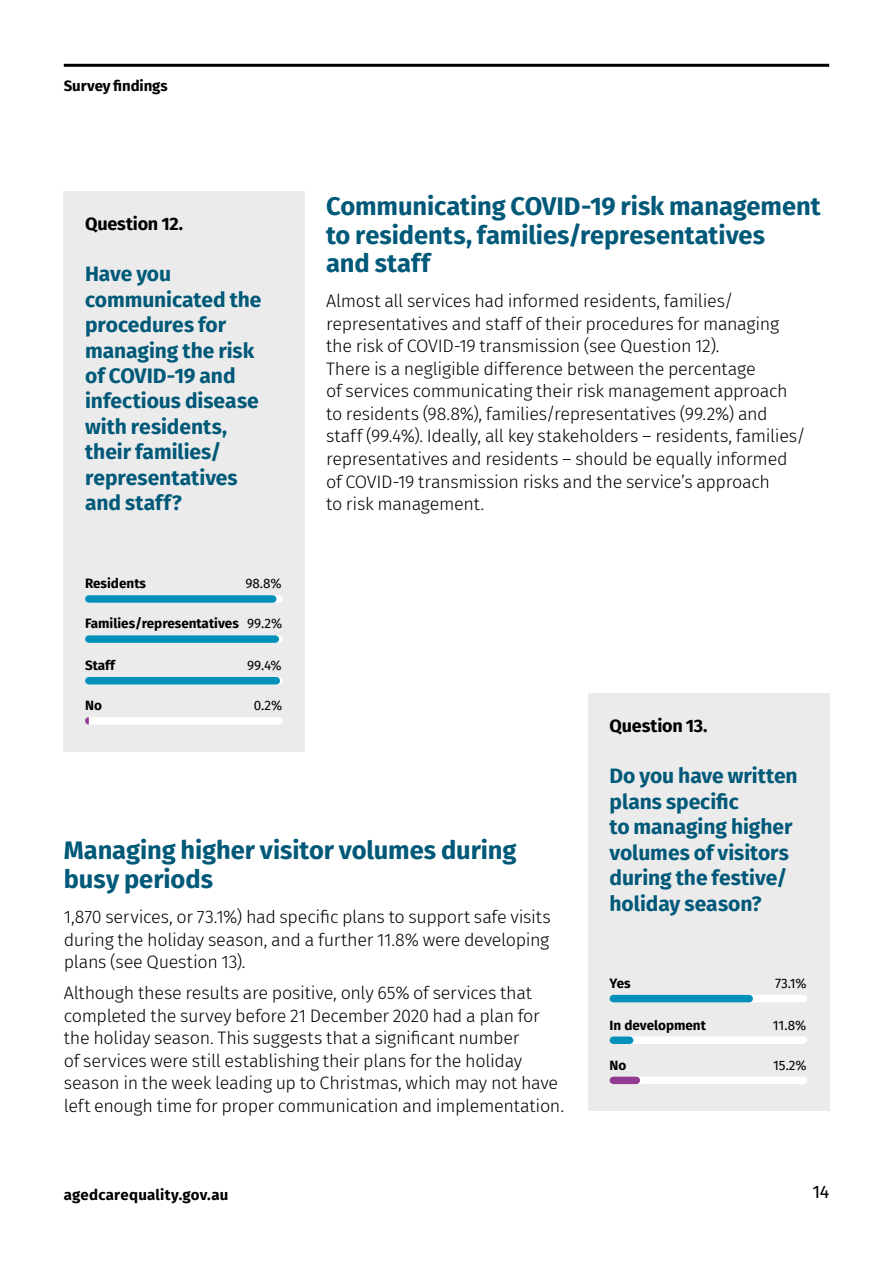
<style>
.page{position:relative;width:893px;height:1263px;background:#fff}
.page>*{position:absolute;margin:0;border:0;box-sizing:border-box;transform-origin:0 0}
.t1{font:700 25.5px/28.5px "Fira Sans";letter-spacing:-.005em;color:#005978}
.t2{font:700 21px/25.5px "Fira Sans";color:#005978}
.t3{font:300 18px/22.5px "Fira Sans";letter-spacing:-.02em;color:#000}
.t4{font:700 18px "Fira Sans";letter-spacing:-.01em;color:#000}
.t5{font:18px "Fira Sans";color:#000}
.t6{font:700 15px "Fira Sans";letter-spacing:.01em;color:#000}
.t7{font:700 13.5px "Fira Sans";color:#000}
.t8{font:13.5px "Fira Sans";color:#000}
.s1{font-weight:400}
</style>
<div class="page">
<hr style="left:64px;top:64px;width:765px;height:3px;background:#000">
<div style="left:588px;top:693px;width:241px;height:418px;background:#ebebec"></div>
<div style="left:613px;top:1036px;width:190px;height:8px;background:#fff"></div>
<div style="left:613px;top:1036px;width:17px;height:8px;background:#0090ba"></div>
<div style="left:613px;top:1076px;width:190px;height:8px;background:#fff"></div>
<div style="left:613px;top:1076px;width:23px;height:8px;background:#933b91"></div>
<div style="left:613px;top:995px;width:190px;height:7px;background:#fff"></div>
<div style="left:613px;top:995px;width:136px;height:7px;background:#0090ba"></div>
<div style="left:64px;top:191px;width:241px;height:560px;background:#ebebec"></div>
<div style="left:89px;top:677px;width:190px;height:7px;background:#0090ba"></div>
<div style="left:89px;top:717px;width:190px;height:8px;background:#fff"></div>
<svg style="left:273px;top:595px;width:6px;height:8px"></svg>
<div style="left:89px;top:595px;width:184px;height:8px;background:#0090ba"></div>
<svg style="left:275px;top:635px;width:4px;height:8px"></svg>
<div style="left:89px;top:635px;width:186px;height:8px;background:#0090ba"></div>
<svg style="left:85px;top:717px;width:4px;height:7px"></svg>
<p class="t6" style="left:64px;top:73px;width:106px">Survey findings</p>
<p class="t4" style="left:85px;top:209px;width:100px">Question 12.</p>
<p class="t2" style="left:85px;top:259px;width:178px">Have you communicated the procedures for managing the risk of COVID-19 and infectious disease with residents, their families/ representatives and staff?</p>
<p class="t7" style="left:85px;top:572px;width:62px">Residents</p>
<p class="t8" style="left:245px;top:573px;width:38px">98.8%</p>
<p class="t7" style="left:85px;top:612px;width:199px">Families/representatives <span class="s1">99.2%</span></p>
<p class="t7" style="left:85px;top:654px;width:31px">Staff</p>
<p class="t8" style="left:247px;top:655px;width:36px">99.4%</p>
<p class="t7" style="left:85px;top:694px;width:18px">No</p>
<p class="t8" style="left:254px;top:695px;width:30px">0.2%</p>
<h1 class="t1" style="left:326px;top:190px;width:496px">Communicating COVID-19 risk management to residents, families/representatives<br>and staff</h1>
<p class="t3" style="left:326px;top:290px;width:481px">Almost all services had informed residents, families/ representatives and staff of their procedures for managing the risk of COVID-19 transmission (see Question 12).<br>There is a negligible difference between the percentage<br>of services communicating their risk management approach to residents (98.8%), families/representatives (99.2%) and staff (99.4%). Ideally, all key stakeholders – residents, families/ representatives and residents – should be equally informed of COVID-19 transmission risks and the service’s approach<br>to risk management.</p>
<h1 class="t1" style="left:64px;top:834px;width:454px">Managing higher visitor volumes during busy periods</h1>
<p class="t3" style="left:64px;top:905px;width:489px;text-align:justify">1,870 services, or 73.1%) had specific plans to support safe visits during the holiday season, and a further 11.8% were developing plans (see Question 13).</p>
<p class="t3" style="left:64px;top:981px;width:502px">Although these results are positive, only 65% of services that completed the survey before 21 December 2020 had a plan for the holiday season. This suggests that a significant number<br>of services were still establishing their plans for the holiday season in the week leading up to Christmas, which may not have left enough time for proper communication and implementation.</p>
<p class="t4" style="left:609px;top:710px;width:100px">Question 13.</p>
<p class="t2" style="left:609px;top:761px;width:190px">Do you have written plans specific<br>to managing higher volumes of visitors during the festive/ holiday season?</p>
<p class="t7" style="left:609px;top:972px;width:23px">Yes</p>
<p class="t8" style="left:775px;top:973px;width:33px">73.1%</p>
<p class="t7" style="left:609px;top:1013px;width:98px">In development</p>
<p class="t8" style="left:773px;top:1015px;width:35px">11.8%</p>
<p class="t7" style="left:609px;top:1054px;width:18px">No</p>
<p class="t8" style="left:773px;top:1055px;width:35px">15.2%</p>
<p class="t6" style="left:64px;top:1182px;width:166px">agedcarequality.gov.au</p>
<p class="t5" style="left:812px;top:1178px;width:18px">14</p>
</div>
